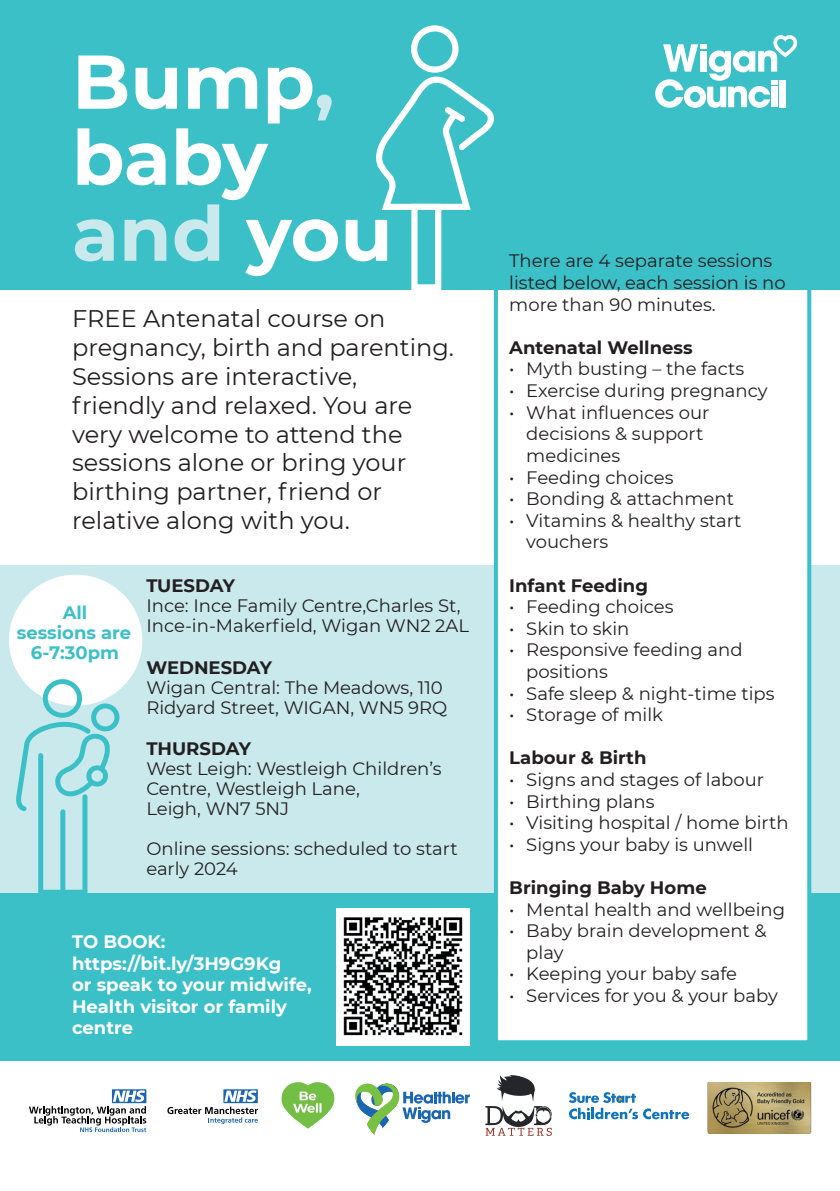
<style>
.page{position:relative;width:840px;height:1191px;background:#fff}
.page>*{position:absolute;margin:0;border:0;box-sizing:border-box;transform-origin:0 0}
.t1{font:700 76px/76px "Montserrat";color:#fff}
.t2{font:24px/28.8px "Montserrat";color:#231f20}
.t3{font:18px/21.6px "Montserrat";color:#231f20}
.t4{font:700 18px "Montserrat";color:#231f20}
.t5{font:700 18px/21.6px "Montserrat";color:#fff}
.t6{font:700 18px/20px "Montserrat";color:#3bc0c8;text-align:center}
.s1{color:#c9e9ec}
</style>
<div class="page">
<div style="left:0;top:566px;width:839px;height:327px;background:#c9e9ec"></div>
<div style="left:0;top:893px;width:839px;height:167px;background:#3bc0c8"></div>
<div style="left:495px;top:237px;width:313px;height:805px;background:#fff"></div>
<div style="left:0;top:0;width:839px;height:289px;background:#3bc0c8"></div>
<svg style="left:376px;top:25px;width:117px;height:265px"></svg>
<svg style="left:655px;top:35px;width:141px;height:73px"></svg>
<div style="left:771px;top:87px;width:6px;height:20px;background:#fff"></div>
<div style="left:778px;top:80px;width:6px;height:27px;background:#fff"></div>
<div style="left:493px;top:235px;width:317px;height:809px;border:4px solid #3bc0c8"></div>
<div style="left:9px;top:574px;width:133px;height:131px;background:#fff;border-radius:50%"></div>
<svg style="left:16px;top:679px;width:103px;height:214px"></svg>
<img style="left:336px;top:908px;width:133px;height:137px">
<svg style="left:281px;top:1082px;width:53px;height:46px"></svg>
<svg style="left:167px;top:1089px;width:91px;height:35px"></svg>
<svg style="left:29px;top:1089px;width:117px;height:43px"></svg>
<svg style="left:355px;top:1083px;width:114px;height:51px"></svg>
<svg style="left:485px;top:1075px;width:67px;height:60px"></svg>
<svg style="left:569px;top:1092px;width:119px;height:27px"></svg>
<img style="left:707px;top:1082px;width:103px;height:51px">
<h1 class="t1" style="left:72px;top:40px;width:322px">Bump<span class="s1">, </span>baby <span class="s1">and</span> you</h1>
<h2 class="t2" style="left:72px;top:303px;width:383px">FREE Antenatal course on pregnancy, birth and parenting.<br>Sessions are interactive, friendly and relaxed. You are very welcome to attend the sessions alone or bring your birthing partner, friend or relative along with you.</h2>
<p class="t6" style="left:17px;top:601px;width:116px">All<br>sessions are<br>6-7:30pm</p>
<p class="t4" style="left:146px;top:573px;width:90px">TUESDAY</p>
<p class="t3" style="left:146px;top:595px;width:324px;line-height:20px">Ince: Ince Family Centre,Charles St,<br>Ince-in-Makerfield, Wigan WN2 2AL</p>
<p class="t4" style="left:146px;top:654px;width:127px">WEDNESDAY</p>
<p class="t3" style="left:146px;top:676px;width:302px;line-height:20px">Wigan Central: The Meadows, 110<br>Ridyard Street, WIGAN, WN5 9RQ</p>
<p class="t4" style="left:146px;top:736px;width:106px">THURSDAY</p>
<p class="t3" style="left:146px;top:758px;width:296px;line-height:20px">West Leigh: Westleigh Children’s<br>Centre, Westleigh Lane,<br>Leigh, WN7 5NJ</p>
<p class="t3" style="left:146px;top:838px;width:313px;line-height:20px">Online sessions: scheduled to start early 2024</p>
<p class="t5" style="left:72px;top:930px;width:241px">TO BOOK: https://bit.ly/3H9G9Kg<br>or speak to your midwife,<br>Health visitor or family centre</p>
<p class="t3" style="left:509px;top:250px;width:278px">There are 4 separate sessions listed below, each session is no more than 90 minutes.</p>
<p class="t4" style="left:509px;top:334px;width:185px">Antenatal Wellness</p>
<p class="t3" style="left:509px;top:358px;width:236px">• Myth busting – the facts</p>
<p class="t3" style="left:509px;top:379px;width:259px">• Exercise during pregnancy</p>
<p class="t3" style="left:526px;top:401px;width:184px;text-indent:-17px">• What influences our decisions &amp; support medicines</p>
<p class="t3" style="left:509px;top:466px;width:166px">• Feeding choices</p>
<p class="t3" style="left:509px;top:487px;width:226px">• Bonding &amp; attachment</p>
<p class="t3" style="left:526px;top:509px;width:217px;text-indent:-17px">• Vitamins &amp; healthy start vouchers</p>
<p class="t4" style="left:509px;top:572px;width:140px">Infant Feeding</p>
<p class="t3" style="left:509px;top:595px;width:166px">• Feeding choices</p>
<p class="t3" style="left:509px;top:617px;width:121px">• Skin to skin</p>
<p class="t3" style="left:526px;top:638px;width:218px;text-indent:-17px">• Responsive feeding and positions</p>
<p class="t3" style="left:509px;top:682px;width:267px">• Safe sleep &amp; night-time tips</p>
<p class="t3" style="left:509px;top:703px;width:155px">• Storage of milk</p>
<p class="t4" style="left:509px;top:745px;width:139px">Labour &amp; Birth</p>
<p class="t3" style="left:509px;top:768px;width:256px">• Signs and stages of labour</p>
<p class="t3" style="left:509px;top:790px;width:147px">• Birthing plans</p>
<p class="t3" style="left:509px;top:811px;width:281px">• Visiting hospital / home birth</p>
<p class="t3" style="left:509px;top:833px;width:245px">• Signs your baby is unwell</p>
<p class="t4" style="left:509px;top:874px;width:199px">Bringing Baby Home</p>
<p class="t3" style="left:509px;top:898px;width:277px">• Mental health and wellbeing</p>
<p class="t3" style="left:526px;top:919px;width:242px;text-indent:-17px">• Baby brain development &amp; play</p>
<p class="t3" style="left:509px;top:962px;width:229px">• Keeping your baby safe</p>
<p class="t3" style="left:509px;top:984px;width:270px">• Services for you &amp; your baby</p>
</div>
